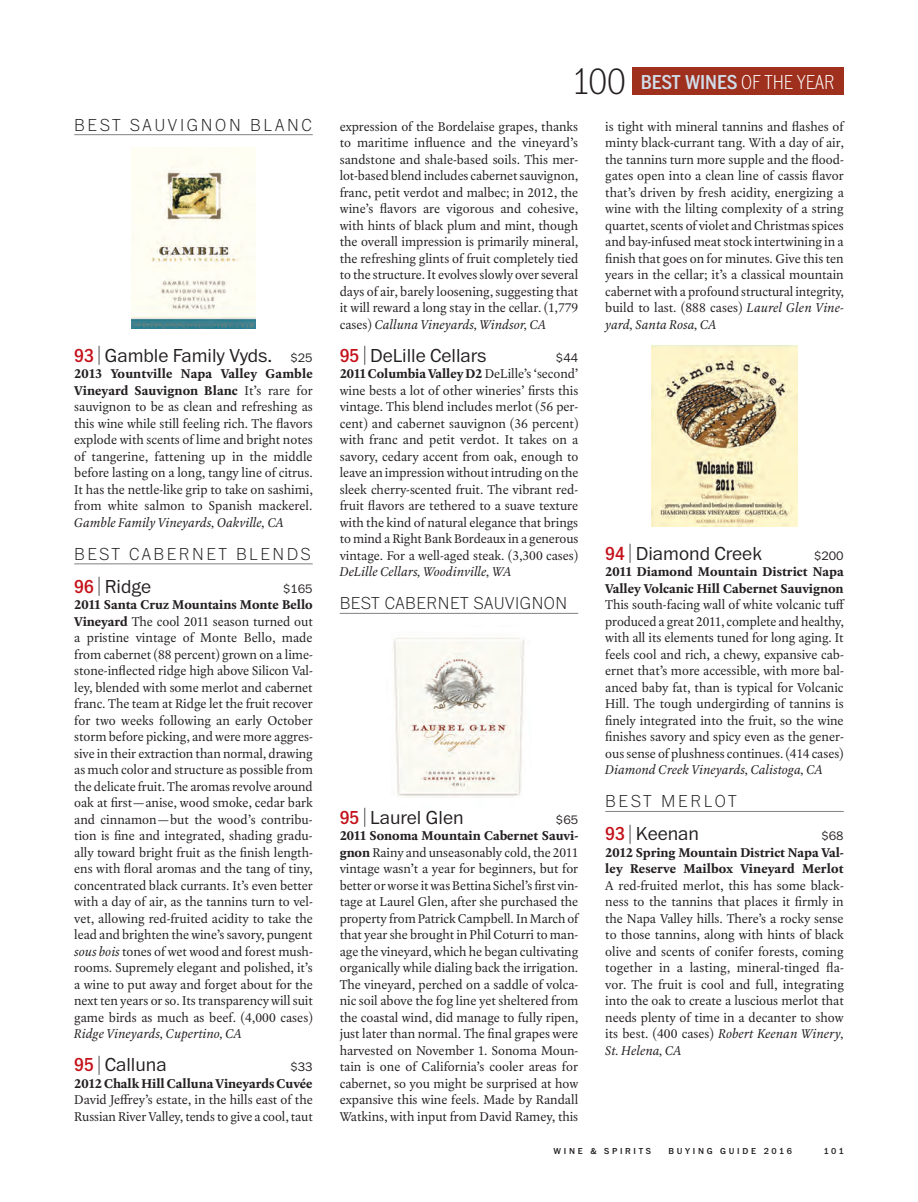
<style>
.page{position:relative;width:918px;height:1202px;background:#fff}
.page>*{position:absolute;margin:0;border:0;box-sizing:border-box;transform-origin:0 0}
.t1{font:20.85px "WS Franklin Narrow ITC Medium";color:#d0ddea}
.t2{font:19.5px "WS Franklin ITC Light";color:#231f20}
.t3{font:18px "WS Franklin ITC Thin";letter-spacing:.14em;color:#231f20}
.t4{font:18px "WS Franklin ITC Thin";letter-spacing:.03em;color:#231f20}
.t5{font:13.5px/16.5px "WS Laurentian";color:#231f20;text-align:justify}
.t6{font:12.75px "WS Franklin ITC Light";color:#231f20}
.t7{font:9px "WS Franklin ITC Medium";letter-spacing:.3em;color:#231f20}
.s1{font-family:"WS Franklin Narrow ITC Medium";color:#c4121a}
.s2{font-size:22.8px}
.s3{font-size:12.75px}
.s4{font-family:"WS Laurentian Bold"}
.s5{color:#fff}
.s6{font-family:"WS Laurentian Italic"}
.s7{font-family:"WS Franklin Narrow ITC Thin";font-size:37.95px;color:#231f20}
.s8{font-family:"WS Franklin Narrow ITC Thin";color:#fff}
</style>
<div class="page">
<div style="left:632px;top:68px;width:211px;height:27px;background:#9f301d"></div>
<hr style="left:605px;top:811px;width:239px;height:1px;background:#808285">
<img style="left:652px;top:345px;width:145px;height:182px">
<hr style="left:340px;top:613px;width:238px;height:1px;background:#808285">
<img style="left:393px;top:637px;width:132px;height:160px">
<hr style="left:74px;top:134px;width:239px;height:1px;background:#808285">
<hr style="left:74px;top:563px;width:239px;height:1px;background:#808285">
<img style="left:131px;top:147px;width:125px;height:182px">
<p class="t3" style="left:74px;top:116px;width:239px">BEST SAUVIGNON BLANC</p>
<p class="t2" style="left:74px;top:345px;width:240px"><span class="s1">93</span> <span class="s2">|</span> Gamble Family Vyds. <span class="s3">$25</span></p>
<p class="t5" style="left:74px;top:365px;width:240px"><span class="s4">2013 Yountville Napa Valley Gamble Vineyard Sauvignon Blanc</span> <span class="s5">^</span> It’s rare for sauvignon to be as clean and refreshing as this wine while still feeling rich. The flavors explode with scents of lime and bright notes of tangerine, fattening up in the middle before lasting on a long, tangy line of citrus.<br>It has the nettle-like grip to take on sashimi, from white salmon to Spanish mackerel. <span class="s5">§ </span><span class="s6">Gamble Family Vineyards, Oakville, CA</span></p>
<p class="t3" style="left:74px;top:545px;width:238px">BEST CABERNET BLENDS</p>
<p class="t2" style="left:74px;top:576px;width:78px"><span class="s1">96</span> <span class="s2">|</span> Ridge</p>
<p class="t6" style="left:283px;top:582px;width:31px">$165</p>
<p class="t5" style="left:74px;top:596px;width:240px"><span class="s4">2011 Santa Cruz Mountains Monte Bello Vineyard</span> <span class="s5">^</span> The cool 2011 season turned out a pristine vintage of Monte Bello, made from cabernet (88 percent) grown on a lime&shy;stone-inflected ridge high above Silicon Val&shy;ley, blended with some merlot and cabernet franc. The team at Ridge let the fruit recover for two weeks following an early October storm before picking, and were more aggres&shy;sive in their extraction than normal, drawing as much color and structure as possible from the delicate fruit. The aromas revolve around oak at first—anise, wood smoke, cedar bark and cinnamon—but the wood’s contribu&shy;tion is fine and integrated, shading gradu&shy;ally toward bright fruit as the finish length&shy;ens with floral aromas and the tang of tiny, concentrated black currants. It’s even better with a day of air, as the tannins turn to vel&shy;vet, allowing red-fruited acidity to take the lead and brighten the wine’s savory, pungent <span class="s6">sous bois</span> tones of wet wood and forest mush&shy;rooms. Supremely elegant and polished, it’s a wine to put away and forget about for the next ten years or so. Its transparency will suit game birds as much as beef. (4,000 cases) <span class="s5">§ </span><span class="s6">Ridge Vineyards, Cupertino, CA</span></p>
<p class="t2" style="left:74px;top:1055px;width:94px"><span class="s1">95</span> <span class="s2">|</span> Calluna</p>
<p class="t6" style="left:290px;top:1060px;width:24px">$33</p>
<p class="t5" style="left:74px;top:1075px;width:240px"><span class="s4">2012 Chalk Hill Calluna Vineyards Cuvée</span> <span class="s5">^ </span>David Jeffrey’s estate, in the hills east of the Russian River Valley, tends to give a cool, taut</p>
<h1 class="t1" style="left:574px;top:71px;width:262px"><span class="s7">100</span> BEST WINES <span class="s8">OF THE YEAR</span></h1>
<p class="t5" style="left:605px;top:118px;width:240px">is tight with mineral tannins and flashes of minty black-currant tang. With a day of air, the tannins turn more supple and the flood&shy;gates open into a clean line of cassis flavor that’s driven by fresh acidity, energizing a wine with the lilting complexity of a string quartet, scents of violet and Christmas spices and bay-infused meat stock intertwining in a finish that goes on for minutes. Give this ten years in the cellar; it’s a classical mountain cabernet with a profound structural integrity, build to last. (888 cases) <span class="s5">§</span> <span class="s6">Laurel Glen Vine&shy;yard, Santa Rosa, CA</span></p>
<p class="t5" style="left:340px;top:118px;width:240px">expression of the Bordelaise grapes, thanks to maritime influence and the vineyard’s sandstone and shale-based soils. This mer&shy;lot-based blend includes cabernet sauvignon, franc, petit verdot and malbec; in 2012, the wine’s flavors are vigorous and cohesive, with hints of black plum and mint, though the overall impression is primarily mineral, the refreshing glints of fruit completely tied to the structure. It evolves slowly over several days of air, barely loosening, suggesting that it will reward a long stay in the cellar. (1,779 cases) <span class="s5">§</span> <span class="s6">Calluna Vineyards, Windsor, CA</span></p>
<p class="t2" style="left:340px;top:345px;width:148px"><span class="s1">95</span> <span class="s2">|</span> DeLille Cellars</p>
<p class="t6" style="left:556px;top:351px;width:24px">$44</p>
<p class="t5" style="left:340px;top:365px;width:240px"><span class="s4">2011 Columbia Valley D2</span> <span class="s5">^</span> DeLille’s ‘second’ wine bests a lot of other wineries’ firsts this vintage. This blend includes merlot (56 per&shy;cent) and cabernet sauvignon (36 percent) with franc and petit verdot. It takes on a savory, cedary accent from oak, enough to leave an impression without intruding on the sleek cherry-scented fruit. The vibrant red&shy;fruit flavors are tethered to a suave texture with the kind of natural elegance that brings to mind a Right Bank Bordeaux in a generous vintage. For a well-aged steak. (3,300 cases) <span class="s5">§ </span><span class="s6">DeLille Cellars, Woodinville, WA</span></p>
<p class="t4" style="left:340px;top:594px;width:229px">BEST CABERNET SAUVIGNON</p>
<p class="t2" style="left:605px;top:543px;width:158px"><span class="s1">94</span> <span class="s2">|</span> Diamond Creek</p>
<p class="t6" style="left:814px;top:549px;width:31px">$200</p>
<p class="t5" style="left:605px;top:563px;width:241px"><span class="s4">2011 Diamond Mountain District Napa Valley Volcanic Hill Cabernet Sauvignon</span> <span class="s5">^ </span>This south-facing wall of white volcanic tuff produced a great 2011, complete and healthy, with all its elements tuned for long aging. It feels cool and rich, a chewy, expansive cab&shy;ernet that’s more accessible, with more bal&shy;anced baby fat, than is typical for Volcanic Hill. The tough undergirding of tannins is finely integrated into the fruit, so the wine finishes savory and spicy even as the gener&shy;ous sense of plushness continues. (414 cases) <span class="s5">§ </span><span class="s6">Diamond Creek Vineyards, Calistoga, CA</span></p>
<p class="t3" style="left:605px;top:792px;width:133px">BEST MERLOT</p>
<p class="t2" style="left:605px;top:824px;width:95px"><span class="s1">93</span> <span class="s2">|</span> Keenan</p>
<p class="t6" style="left:821px;top:829px;width:24px">$68</p>
<p class="t5" style="left:605px;top:844px;width:240px"><span class="s4">2012 Spring Mountain District Napa Val&shy;ley Reserve Mailbox Vineyard Merlot</span> <span class="s5">^ </span>A red-fruited merlot, this has some black&shy;ness to the tannins that places it firmly in the Napa Valley hills. There’s a rocky sense to those tannins, along with hints of black olive and scents of conifer forests, coming together in a lasting, mineral-tinged fla&shy;vor. The fruit is cool and full, integrating into the oak to create a luscious merlot that needs plenty of time in a decanter to show its best. (400 cases) <span class="s5">§</span> <span class="s6">Robert Keenan Winery, St. Helena, CA</span></p>
<p class="t2" style="left:340px;top:807px;width:125px"><span class="s1">95</span> <span class="s2">|</span> Laurel Glen</p>
<p class="t6" style="left:556px;top:813px;width:24px">$65</p>
<p class="t5" style="left:340px;top:827px;width:240px"><span class="s4">2011 Sonoma Mountain Cabernet Sauvi&shy;gnon</span> <span class="s5">^</span> Rainy and unseasonably cold, the 2011 vintage wasn’t a year for beginners, but for better or worse it was Bettina Sichel’s first vin&shy;tage at Laurel Glen, after she purchased the property from Patrick Campbell. In March of that year she brought in Phil Coturri to man&shy;age the vineyard, which he began cultivating organically while dialing back the irrigation.<br>The vineyard, perched on a saddle of volca&shy;nic soil above the fog line yet sheltered from the coastal wind, did manage to fully ripen, just later than normal. The final grapes were harvested on November 1. Sonoma Moun&shy;tain is one of California’s cooler areas for cabernet, so you might be surprised at how expansive this wine feels. Made by Randall Watkins, with input from David Ramey, this</p>
<p class="t7" style="left:554px;top:1145px;width:99px">WINE &amp; SPIRITS</p>
<p class="t7" style="left:669px;top:1145px;width:125px">BUYING GUIDE 2016</p>
<p class="t7" style="left:824px;top:1145px;width:21px">101</p>
</div>
